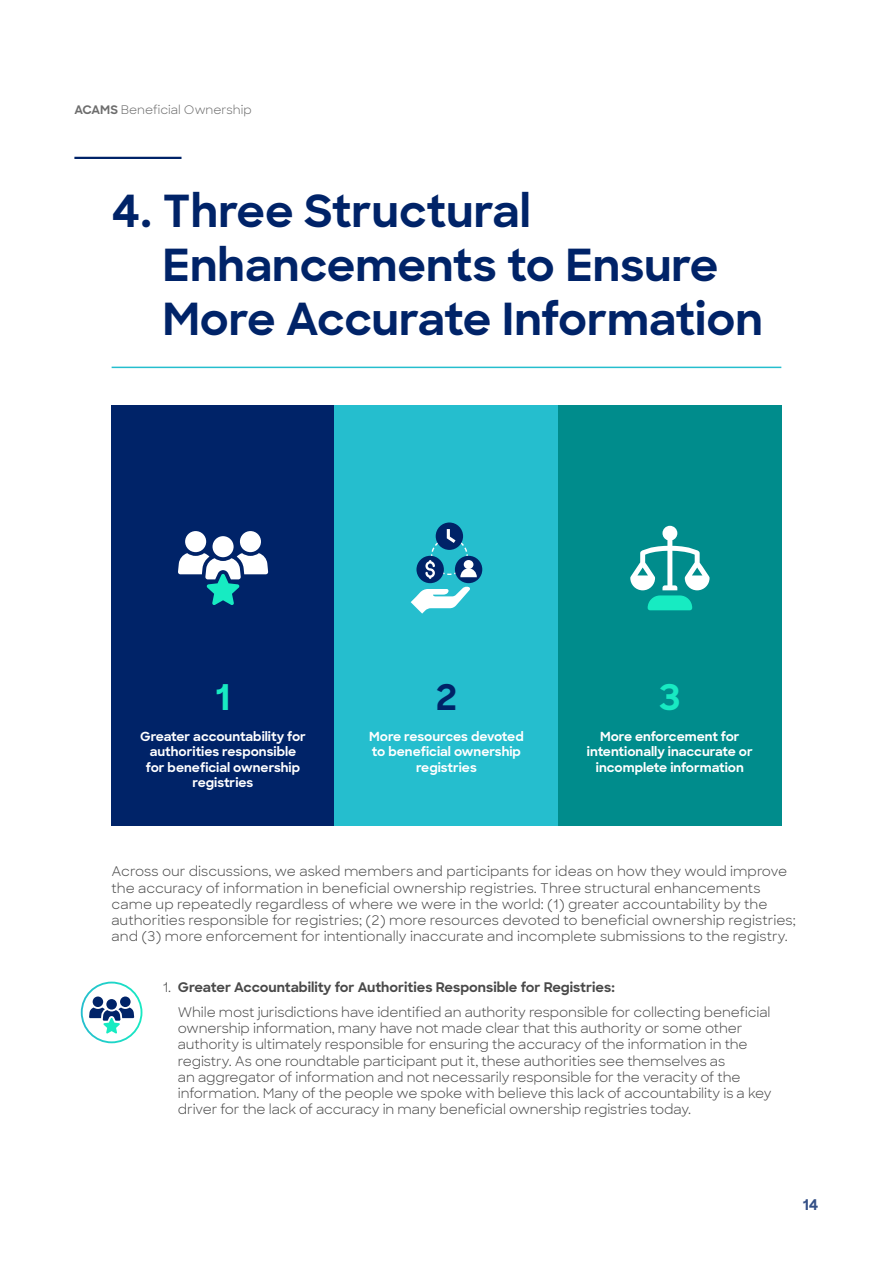
<style>
.page{position:relative;width:893px;height:1263px;background:#fff}
.page>*{position:absolute;margin:0;border:0;box-sizing:border-box;transform-origin:0 0}
.t1{font:700 45px/54px "Sharp Sans";color:#002368}
.t2{font:700 36px "Sharp Sans";color:#18eac2}
.t3{font:700 36px "Sharp Sans";color:#002368}
.t4{font:700 15px "Sharp Sans";color:#334f86}
.t5{font:13.5px/16.2px "Sharp Sans";letter-spacing:-.01em;color:#494949}
.t6{font:700 12.75px/15.3px "Sharp Sans";color:#fff;text-align:center}
.t7{font:12px "Sharp Sans";color:#6d6d6d}
.s1{font-weight:700}
</style>
<div class="page">
<hr style="left:74px;top:157px;width:108px;height:2px;background:#002368">
<hr style="left:112px;top:367px;width:669px;height:1px;background:#25bece">
<div style="left:111px;top:405px;width:224px;height:421px;background:#002368"></div>
<div style="left:335px;top:405px;width:223px;height:421px;background:#25bece"></div>
<div style="left:558px;top:405px;width:224px;height:421px;background:#008c8c"></div>
<svg style="left:630px;top:526px;width:79px;height:84px"></svg>
<div style="left:185px;top:531px;width:21px;height:21px;background:#fff;border-radius:50%"></div>
<div style="left:240px;top:531px;width:21px;height:21px;background:#fff;border-radius:50%"></div>
<div style="left:213px;top:536px;width:21px;height:21px;background:#fff;border-radius:50%"></div>
<svg style="left:178px;top:553px;width:90px;height:52px"></svg>
<svg style="left:411px;top:586px;width:59px;height:28px"></svg>
<div style="left:416px;top:556px;width:28px;height:27px;background:#002368;border-radius:50%"></div>
<div style="left:455px;top:556px;width:27px;height:27px;background:#002368;border-radius:50%"></div>
<div style="left:436px;top:522px;width:27px;height:28px;background:#002368;border-radius:50%"></div>
<svg style="left:425px;top:529px;width:52px;height:50px"></svg>
<div style="left:81px;top:981px;width:61px;height:62px;border:2px solid #fff;border-radius:50%"></div>
<div style="left:93px;top:996px;width:10px;height:11px;background:#002368;border-radius:50%"></div>
<div style="left:120px;top:996px;width:11px;height:11px;background:#002368;border-radius:50%"></div>
<div style="left:106px;top:999px;width:11px;height:10px;background:#002368;border-radius:50%"></div>
<svg style="left:89px;top:1007px;width:45px;height:26px"></svg>
<p class="t7" style="left:74px;top:101px;width:179px"><span class="s1">ACAMS</span> Beneficial Ownership</p>
<h1 class="t1" style="left:163px;top:182px;width:602px;text-indent:-51px">4. Three Structural<br>Enhancements to Ensure<br>More Accurate Information</h1>
<h2 class="t2" style="left:216px;top:670px;width:17px">1</h2>
<h2 class="t3" style="left:436px;top:670px;width:23px">2</h2>
<h2 class="t2" style="left:659px;top:670px;width:23px">3</h2>
<p class="t6" style="left:140px;top:728px;width:167px">Greater accountability for authorities responsible for beneficial ownership registries</p>
<p class="t6" style="left:587px;top:728px;width:167px">More enforcement for intentionally inaccurate or incomplete information</p>
<p class="t6" style="left:369px;top:728px;width:156px">More resources devoted to beneficial ownership registries</p>
<p class="t5" style="left:112px;top:863px;width:686px">Across our discussions, we asked members and participants for ideas on how they would improve the accuracy of information in beneficial ownership registries. Three structural enhancements came up repeatedly regardless of where we were in the world: (1) greater accountability by the authorities responsible for registries; (2) more resources devoted to beneficial ownership registries; and (3) more enforcement for intentionally inaccurate and incomplete submissions to the registry.</p>
<p class="t5" style="left:178px;top:973px;width:594px;line-height:25.2px;text-indent:-15px">1. <span class="s1">Greater Accountability for Authorities Responsible for Registries:<br></span>While most jurisdictions have identified an authority responsible for collecting beneficial</p>
<p class="t5" style="left:178px;top:1019px;width:595px">ownership information, many have not made clear that this authority or some other authority is ultimately responsible for ensuring the accuracy of the information in the registry. As one roundtable participant put it, these authorities see themselves as<br>an aggregator of information and not necessarily responsible for the veracity of the information. Many of the people we spoke with believe this lack of accountability is a key driver for the lack of accuracy in many beneficial ownership registries today.</p>
<p class="t4" style="left:803px;top:1194px;width:17px">14</p>
</div>
